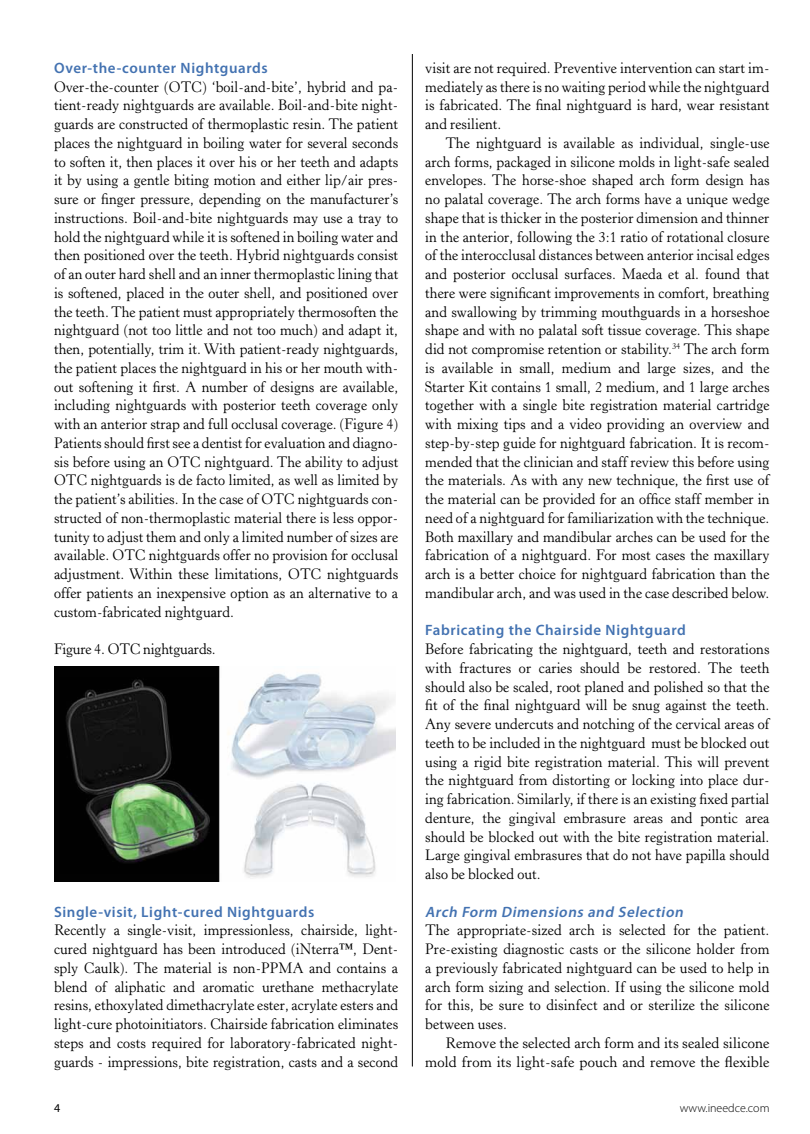
<style>
.page{position:relative;width:810px;height:1134px;background:#fff}
.page>*{position:absolute;margin:0;border:0;box-sizing:border-box;transform-origin:0 0}
.t1{font:15px/18.8px "Horley Old Style MT Std";letter-spacing:.005em;color:#000;text-align:justify;scale:.95 1}
.t2{font:600 15px "Myriad Pro";letter-spacing:.04em;color:#4372b1}
.t3{font:15px/18.8px "Horley Old Style MT Std";letter-spacing:.005em;color:#000;text-align:right}
.t4{font:italic 600 15px "Myriad Pro";color:#4372b1}
.t5{font:300 12px "Myriad Pro";color:#000}
.t6{font:12px "Myriad Pro";color:#000}
</style>
<div class="page">
<hr style="left:412px;top:54px;width:1px;height:1012px;background:#000">
<img style="left:54px;top:666px;width:341px;height:216px">
<p class="t2" style="left:54px;top:58px;width:215px">Over-the-counter Nightguards</p>
<p class="t1" style="left:54px;top:77px;width:364px">Over-the-counter (OTC) ‘boil-and-bite’, hybrid and pa&shy;tient-ready nightguards are available. Boil-and-bite night&shy;guards are constructed of thermoplastic resin. The patient places the nightguard in boiling water for several seconds to soften it, then places it over his or her teeth and adapts it by using a gentle biting motion and either lip/air pres&shy;sure or finger pressure, depending on the manufacturer’s instructions. Boil-and-bite nightguards may use a tray to hold the nightguard while it is softened in boiling water and then positioned over the teeth. Hybrid nightguards consist of an outer hard shell and an inner thermoplastic lining that is softened, placed in the outer shell, and positioned over the teeth. The patient must appropriately thermosoften the nightguard (not too little and not too much) and adapt it, then, potentially, trim it. With patient-ready nightguards, the patient places the nightguard in his or her mouth with&shy;out softening it first. A number of designs are available, including nightguards with posterior teeth coverage only with an anterior strap and full occlusal coverage. (Figure 4)<br>Patients should first see a dentist for evaluation and diagno&shy;sis before using an OTC nightguard. The ability to adjust OTC nightguards is de facto limited, as well as limited by the patient’s abilities. In the case of OTC nightguards con&shy;structed of non-thermoplastic material there is less oppor&shy;tunity to adjust them and only a limited number of sizes are available. OTC nightguards offer no provision for occlusal adjustment. Within these limitations, OTC nightguards offer patients an inexpensive option as an alternative to a custom-fabricated nightguard.</p>
<p class="t1" style="left:54px;top:640px;width:172px">Figure 4. OTC nightguards.</p>
<p class="t2" style="left:54px;top:902px;width:262px">Single-visit, Light-cured Nightguards</p>
<p class="t1" style="left:54px;top:921px;width:364px">Recently a single-visit, impressionless, chairside, light&shy;cured nightguard has been introduced (iNterra™, Dent&shy;sply Caulk). The material is non-PPMA and contains a blend of aliphatic and aromatic urethane methacrylate resins, ethoxylated dimethacrylate ester, acrylate esters and light-cure photoinitiators. Chairside fabrication eliminates steps and costs required for laboratory-fabricated night&shy;guards - impressions, bite registration, casts and a second</p>
<p class="t1" style="left:425px;top:59px;width:364px">visit are not required. Preventive intervention can start im&shy;mediately as there is no waiting period while the nightguard is fabricated. The final nightguard is hard, wear resistant and resilient.</p>
<p class="t1" style="left:425px;top:134px;width:364px;text-indent:20px">The nightguard is available as individual, single-use arch forms, packaged in silicone molds in light-safe sealed envelopes. The horse-shoe shaped arch form design has no palatal coverage. The arch forms have a unique wedge shape that is thicker in the posterior dimension and thinner in the anterior, following the 3:1 ratio of rotational closure of the interocclusal distances between anterior incisal edges and posterior occlusal surfaces. Maeda et al. found that there were significant improvements in comfort, breathing and swallowing by trimming mouthguards in a horseshoe shape and with no palatal soft tissue coverage. This shape did not compromise retention or stability.<sup>34</sup> The arch form is available in small, medium and large sizes, and the Starter Kit contains 1 small, 2 medium, and 1 large arches together with a single bite registration material cartridge with mixing tips and a video providing an overview and step-by-step guide for nightguard fabrication. It is recom&shy;mended that the clinician and staff review this before using the materials. As with any new technique, the first use of the material can be provided for an office staff member in need of a nightguard for familiarization with the technique.<br>Both maxillary and mandibular arches can be used for the fabrication of a nightguard. For most cases the maxillary arch is a better choice for nightguard fabrication than the mandibular arch, and was used in the case described below.</p>
<p class="t2" style="left:425px;top:621px;width:262px">Fabricating the Chairside Nightguard</p>
<p class="t1" style="left:425px;top:640px;width:364px">Before fabricating the nightguard, teeth and restorations with fractures or caries should be restored. The teeth should also be scaled, root planed and polished so that the fit of the final nightguard will be snug against the teeth.<br>Any severe undercuts and notching of the cervical areas of teeth to be included in the nightguard must be blocked out using a rigid bite registration material. This will prevent the nightguard from distorting or locking into place dur&shy;ing fabrication. Similarly, if there is an existing fixed partial denture, the gingival embrasure areas and pontic area should be blocked out with the bite registration material.<br>Large gingival embrasures that do not have papilla should also be blocked out.</p>
<p class="t4" style="left:425px;top:902px;width:262px">Arch Form Dimensions and Selection</p>
<p class="t1" style="left:425px;top:921px;width:364px">The appropriate-sized arch is selected for the patient.<br>Pre-existing diagnostic casts or the silicone holder from a previously fabricated nightguard can be used to help in arch form sizing and selection. If using the silicone mold for this, be sure to disinfect and or sterilize the silicone between uses.</p>
<p class="t3" style="left:425px;top:1034px;width:346px">Remove the selected arch form and its sealed silicone mold from its light-safe pouch and remove the flexible</p>
<p class="t6" style="left:54px;top:1100px;width:8px">4</p>
<p class="t5" style="left:680px;top:1100px;width:91px">www.ineedce.com</p>
</div>
